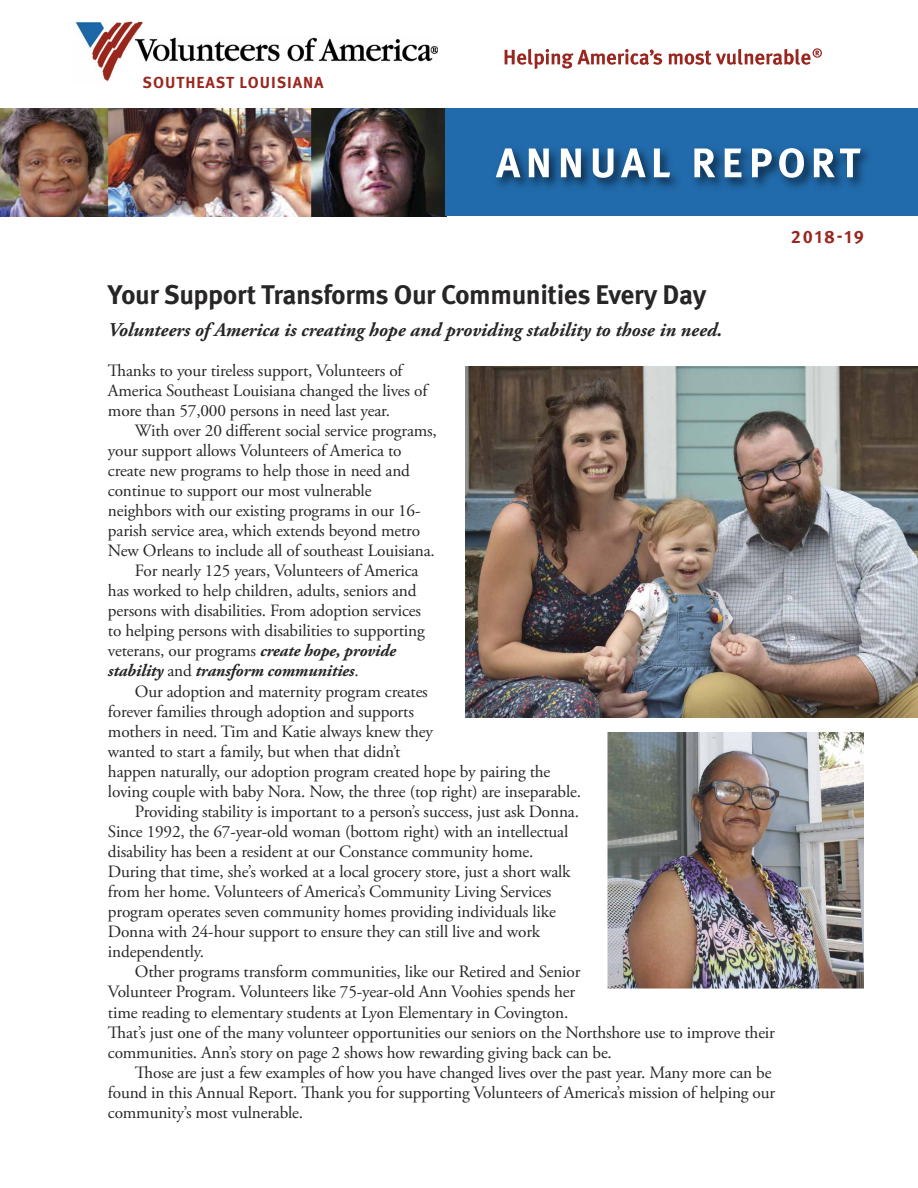
<style>
.page{position:relative;width:918px;height:1188px;background:#fff}
.page>*{position:absolute;margin:0;border:0;box-sizing:border-box;transform-origin:0 0}
.t1{font:700 27px "Meta Pro";letter-spacing:-.015em;color:#272526}
.t2{font:italic 700 19.5px "Adobe Garamond Pro";color:#272526}
.t3{font:700 18px "Meta Pro";letter-spacing:.1em;color:#992720}
.t4{font:17.25px/20.1px "Adobe Garamond Pro";letter-spacing:-.01em;color:#272526}
.t5{font:700 16.05px "Meta Pro";letter-spacing:.06em;color:#992720}
.s1{font-weight:700;font-style:italic}
</style>
<div class="page">
<img style="left:0;top:108px;width:446px;height:108px">
<svg style="left:505px;top:48px;width:317px;height:21px"></svg>
<div style="left:446px;top:108px;width:472px;height:108px;background:#216aab"></div>
<img style="left:495px;top:149px;width:374px;height:39px">
<svg style="left:496px;top:148px;width:365px;height:30px"></svg>
<img style="left:466px;top:367px;width:452px;height:351px">
<img style="left:145px;top:37px;width:292px;height:25px">
<img style="left:75px;top:22px;width:70px;height:60px">
<img style="left:607px;top:732px;width:257px;height:257px">
<p class="t5" style="left:143px;top:76px;width:183px">SOUTHEAST LOUISIANA</p>
<p class="t1" style="left:108px;top:285px;width:600px">Your Support Transforms Our Communities Every Day</p>
<p class="t2" style="left:108px;top:323px;width:616px">Volunteers of America is creating hope and providing stability to those in need.</p>
<p class="t4" style="left:108px;top:362px;width:321px">Thanks to your tireless support, Volunteers of<br>America Southeast Louisiana changed the lives of more than 57,000 persons in need last year.</p>
<p class="t4" style="left:108px;top:422px;width:330px;text-indent:27px">With over 20 different social service programs, your support allows Volunteers of America to create new programs to help those in need and continue to support our most vulnerable neighbors with our existing programs in our 16- parish service area, which extends beyond metro New Orleans to include all of southeast Louisiana.</p>
<p class="t4" style="left:108px;top:562px;width:318px;text-indent:27px">For nearly 125 years, Volunteers of America has worked to help children, adults, seniors and persons with disabilities. From adoption services to helping persons with disabilities to supporting veterans, our programs <span class="s1">create hope, provide stability</span> and <span class="s1">transform communities</span>.</p>
<p class="t4" style="left:108px;top:683px;width:475px;text-indent:27px">Our adoption and maternity program creates<br>forever families through adoption and supports<br>mothers in need. Tim and Katie always knew they<br>wanted to start a family, but when that didn’t<br>happen naturally, our adoption program created hope by pairing the loving couple with baby Nora. Now, the three (top right) are inseparable.</p>
<p class="t4" style="left:108px;top:803px;width:473px;text-indent:27px">Providing stability is important to a person’s success, just ask Donna.<br>Since 1992, the 67-year-old woman (bottom right) with an intellectual disability has been a resident at our Constance community home.<br>During that time, she’s worked at a local grocery store, just a short walk from her home. Volunteers of America’s Community Living Services program operates seven community homes providing individuals like Donna with 24-hour support to ensure they can still live and work independently.</p>
<p class="t4" style="left:108px;top:963px;width:669px;text-indent:27px">Other programs transform communities, like our Retired and Senior<br>Volunteer Program. Volunteers like 75-year-old Ann Voohies spends her<br>time reading to elementary students at Lyon Elementary in Covington.<br>That’s just one of the many volunteer opportunities our seniors on the Northshore use to improve their communities. Ann’s story on page 2 shows how rewarding giving back can be.</p>
<p class="t4" style="left:108px;top:1064px;width:669px;text-indent:27px">Those are just a few examples of how you have changed lives over the past year. Many more can be found in this Annual Report. Thank you for supporting Volunteers of America’s mission of helping our community’s most vulnerable.</p>
<p class="t3" style="left:791px;top:230px;width:75px">2018-19</p>
</div>
